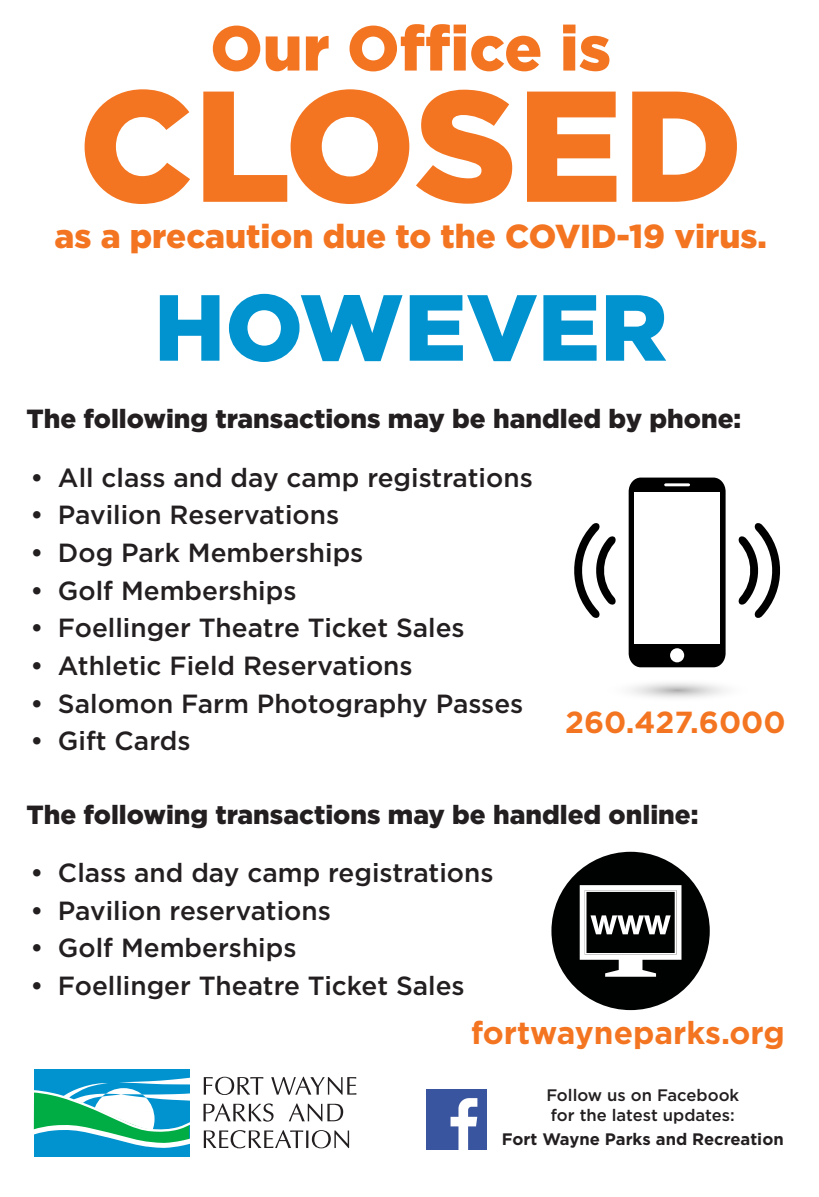
<style>
.page{position:relative;width:819px;height:1197px;background:#fff}
.page>*{position:absolute;margin:0;border:0;box-sizing:border-box;transform-origin:0 0}
.t1{font:900 157.5px "Gotham";color:#f47521}
.t2{font:900 93.62px "Gotham";color:#0093d0}
.t3{font:900 63px "Gotham";color:#f47521}
.t4{font:900 33.25px "Gotham";color:#f47521}
.t5{font:700 31.68px "Gotham";color:#f47521}
.t6{font:700 30.45px "Gotham";color:#f47521}
.t7{font:500 26.25px "Gotham";color:#231f20}
.t8{font:900 26.25px "Gotham";color:#231f20}
.t9{font:500 16.62px/19.9px "Gotham";color:#231f20}
.t10{font:700 16.62px "Gotham";color:#231f20}
</style>
<div class="page">
<div style="left:34px;top:1070px;width:155px;height:87px;background:#0093d0"></div>
<svg style="left:33px;top:1078px;width:157px;height:73px"></svg>
<svg style="left:204px;top:1077px;width:59px;height:18px"></svg>
<svg style="left:271px;top:1077px;width:85px;height:18px"></svg>
<svg style="left:204px;top:1103px;width:70px;height:19px"></svg>
<svg style="left:289px;top:1103px;width:54px;height:18px"></svg>
<svg style="left:204px;top:1130px;width:145px;height:18px"></svg>
<svg style="left:630px;top:683px;width:95px;height:15px"></svg>
<svg style="left:738px;top:523px;width:42px;height:95px"></svg>
<svg style="left:574px;top:523px;width:42px;height:95px"></svg>
<svg style="left:629px;top:478px;width:97px;height:189px;background:#0e0e0e"></svg>
<div style="left:634px;top:493px;width:86px;height:151px;background:#fff"></div>
<hr style="left:664px;top:483px;width:26px;height:3px;background:#fff;border-radius:2px">
<div style="left:670px;top:648px;width:14px;height:14px;background:#fff;border-radius:50%"></div>
<div style="left:551px;top:852px;width:159px;height:158px;background:#000202;border-radius:50%"></div>
<svg style="left:580px;top:885px;width:102px;height:92px"></svg>
<img style="left:427px;top:1090px;width:60px;height:60px">
<p class="t3" style="left:210px;top:5px;width:402px">Our Office is</p>
<p class="t1" style="left:78px;top:38px;width:666px">CLOSED</p>
<p class="t4" style="left:54px;top:214px;width:714px">as a precaution due to the COVID-19 virus.</p>
<p class="t2" style="left:154px;top:263px;width:515px">HOWEVER</p>
<p class="t8" style="left:26px;top:401px;width:716px">The following transactions may be handled by phone:</p>
<p class="t7" style="left:30px;top:460px;width:504px">• All class and day camp registrations</p>
<p class="t7" style="left:30px;top:498px;width:310px">• Pavilion Reservations</p>
<p class="t7" style="left:30px;top:536px;width:335px">• Dog Park Memberships</p>
<p class="t7" style="left:30px;top:573px;width:268px">• Golf Memberships</p>
<p class="t7" style="left:30px;top:611px;width:436px">• Foellinger Theatre Ticket Sales</p>
<p class="t7" style="left:30px;top:648px;width:384px">• Athletic Field Reservations</p>
<p class="t7" style="left:30px;top:686px;width:495px">• Salomon Farm Photography Passes</p>
<p class="t7" style="left:30px;top:724px;width:162px">• Gift Cards</p>
<p class="t6" style="left:565px;top:702px;width:222px">260.427.6000</p>
<p class="t8" style="left:26px;top:796px;width:674px">The following transactions may be handled online:</p>
<p class="t7" style="left:30px;top:856px;width:465px">• Class and day camp registrations</p>
<p class="t7" style="left:30px;top:893px;width:302px">• Pavilion reservations</p>
<p class="t7" style="left:30px;top:931px;width:268px">• Golf Memberships</p>
<p class="t7" style="left:30px;top:969px;width:436px">• Foellinger Theatre Ticket Sales</p>
<p class="t5" style="left:471px;top:1012px;width:315px">fortwayneparks.org</p>
<p class="t9" style="left:546px;top:1085px;width:194px">Follow us on Facebook for the latest updates:</p>
<p class="t10" style="left:502px;top:1128px;width:283px">Fort Wayne Parks and Recreation</p>
</div>
